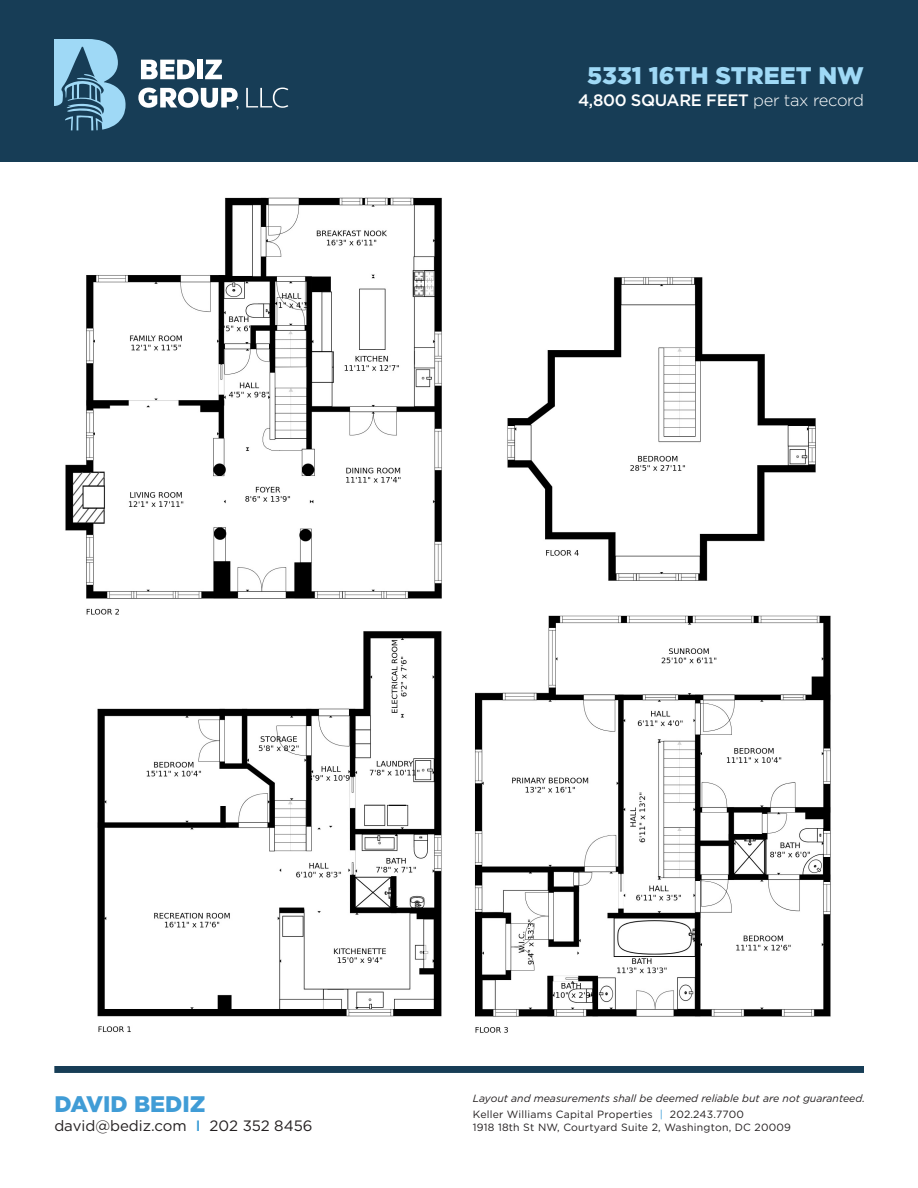
<style>
.page{position:relative;width:918px;height:1188px;background:#fff}
.page>*{position:absolute;margin:0;border:0;box-sizing:border-box;transform-origin:0 0}
.t1{font:900 24px "Gotham";color:#9fd9f6}
.t2{font:900 22.5px "Gotham";color:#409cd6}
.t3{font:500 16.5px "Gotham";letter-spacing:-.02em;color:#fff}
.t4{font:15px "Gotham";color:#231f20}
.t5{font:10.5px "Gotham";letter-spacing:.02em;color:#231f20}
.t6{font:italic 10.5px "Gotham";color:#231f20}
.s1{font-weight:300}
.s2{font-weight:500;color:#3b9cd6}
.s3{color:#3b9cd6}
</style>
<div class="page">
<div style="left:0;top:0;width:918px;height:162px;background:#173d56"></div>
<svg style="left:54px;top:39px;width:72px;height:91px"></svg>
<svg style="left:141px;top:60px;width:54px;height:19px"></svg>
<div style="left:197px;top:60px;width:6px;height:19px;background:#fff"></div>
<svg style="left:205px;top:60px;width:17px;height:19px"></svg>
<svg style="left:138px;top:88px;width:100px;height:21px"></svg>
<svg style="left:246px;top:88px;width:42px;height:20px"></svg>
<div style="left:54px;top:1065px;width:810px;height:8px;background:#173d56"></div>
<img style="left:65px;top:197px;width:766px;height:836px">
<p class="t1" style="left:587px;top:59px;width:278px">5331 16TH STREET NW</p>
<p class="t3" style="left:578px;top:90px;width:287px">4,800 SQUARE FEET <span class="s1">per tax record</span></p>
<p class="t2" style="left:54px;top:1088px;width:153px">DAVID BEDIZ</p>
<p class="t4" style="left:54px;top:1116px;width:260px">david@bediz.com <span class="s2">I</span> 202 352 8456</p>
<p class="t6" style="left:473px;top:1092px;width:394px">Layout and measurements shall be deemed reliable but are not guaranteed.</p>
<p class="t5" style="left:473px;top:1108px;width:273px">Keller Williams Capital Properties <span class="s3">|</span> 202.243.7700</p>
<p class="t5" style="left:473px;top:1120px;width:320px">1918 18th St NW, Courtyard Suite 2, Washington, DC 20009</p>
</div>
